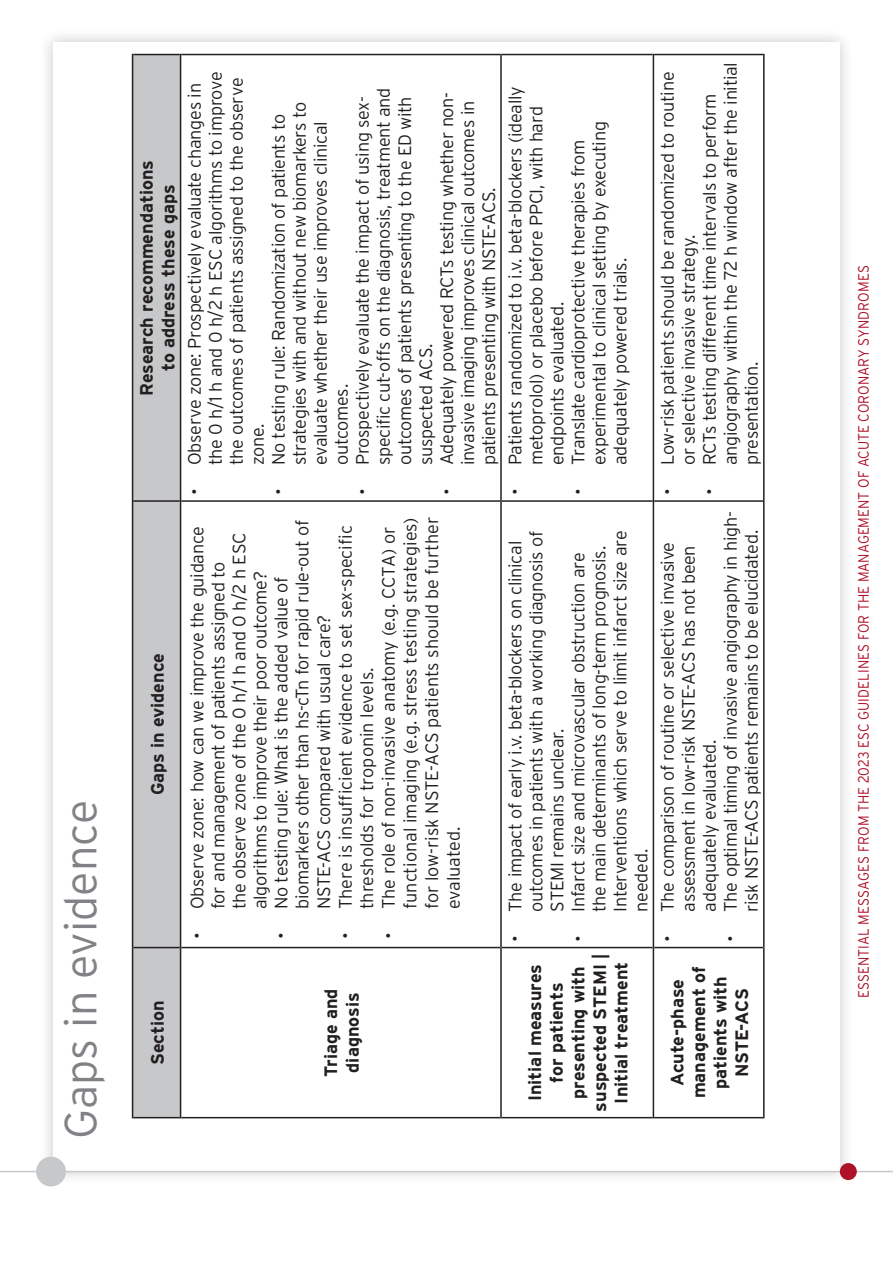
<style>
.page{position:relative;width:893px;height:1263px;background:#fff}
.page>*{position:absolute;margin:0;border:0;box-sizing:border-box;transform-origin:0 0}
.t1{font:300 45px "Interstate";color:#808285}
.t2{font:300 18px/21px "Interstate";letter-spacing:-.015em;color:#231f20}
.List_Paragraph{font:700 18px/21.6px "Interstate";color:#231f20;text-align:center}
.t3{font:300 15px "Interstate";letter-spacing:.005em;color:#ae1229;scale:.9 1}
</style>
<div class="page">
<div style="left:39px;top:28px;width:815px;height:1157px;background:#231f20;opacity:.25"></div>
<div style="left:53px;top:43px;width:787px;height:1128px;background:#fff"></div>
<hr style="left:0;top:1171px;width:893px;height:1px;background:#c7c8ca">
<div style="left:840px;top:1163px;width:17px;height:17px;background:#ae1229;border-radius:50%"></div>
<div style="left:36px;top:1157px;width:30px;height:29px;background:#c7c8ca;border-radius:50%"></div>
<div style="left:133px;top:55px;width:47px;height:1062px;background:#c7c8ca"></div>
<hr style="left:132px;top:947px;width:1px;height:171px;background:#231f20">
<hr style="left:133px;top:1117px;width:47px;height:1px;background:#231f20">
<hr style="left:132px;top:501px;width:1px;height:446px;background:#231f20">
<hr style="left:133px;top:947px;width:47px;height:1px;background:#231f20">
<hr style="left:132px;top:54px;width:1px;height:447px;background:#231f20">
<hr style="left:133px;top:500px;width:47px;height:2px;background:#231f20">
<hr style="left:133px;top:54px;width:47px;height:1px;background:#231f20">
<hr style="left:180px;top:947px;width:1px;height:171px;background:#231f20">
<hr style="left:181px;top:1117px;width:319px;height:1px;background:#231f20">
<hr style="left:180px;top:501px;width:1px;height:446px;background:#231f20">
<hr style="left:181px;top:947px;width:319px;height:1px;background:#231f20">
<hr style="left:180px;top:54px;width:1px;height:447px;background:#231f20">
<hr style="left:181px;top:500px;width:319px;height:2px;background:#231f20">
<hr style="left:181px;top:54px;width:319px;height:1px;background:#231f20">
<hr style="left:500px;top:947px;width:2px;height:171px;background:#231f20">
<hr style="left:502px;top:1117px;width:151px;height:1px;background:#231f20">
<hr style="left:500px;top:501px;width:2px;height:446px;background:#231f20">
<hr style="left:502px;top:947px;width:151px;height:1px;background:#231f20">
<hr style="left:500px;top:54px;width:2px;height:447px;background:#231f20">
<hr style="left:502px;top:500px;width:151px;height:2px;background:#231f20">
<hr style="left:502px;top:54px;width:151px;height:1px;background:#231f20">
<hr style="left:653px;top:947px;width:1px;height:171px;background:#231f20">
<hr style="left:654px;top:1117px;width:109px;height:1px;background:#231f20">
<hr style="left:653px;top:501px;width:1px;height:446px;background:#231f20">
<hr style="left:654px;top:947px;width:109px;height:1px;background:#231f20">
<hr style="left:653px;top:54px;width:1px;height:447px;background:#231f20">
<hr style="left:654px;top:500px;width:109px;height:2px;background:#231f20">
<hr style="left:654px;top:54px;width:109px;height:1px;background:#231f20">
<hr style="left:763px;top:947px;width:2px;height:171px;background:#231f20">
<hr style="left:763px;top:501px;width:2px;height:446px;background:#231f20">
<hr style="left:763px;top:54px;width:2px;height:447px;background:#231f20">
<p class="t1" style="left:55px;top:1139px;width:340px;rotate:-90deg">Gaps in evidence</p>
<p class="List_Paragraph" style="left:136px;top:396px;width:237px;rotate:-90deg">Research recommendations</p>
<p class="List_Paragraph" style="left:157px;top:371px;width:188px;rotate:-90deg">to address these gaps</p>
<p class="List_Paragraph" style="left:147px;top:795px;width:144px;rotate:-90deg">Gaps in evidence</p>
<p class="List_Paragraph" style="left:147px;top:1065px;width:66px;rotate:-90deg">Section</p>
<p class="t2" style="left:184px;top:465px;width:395px;text-indent:-30px;rotate:-90deg">• Observe zone: Prospectively evaluate changes in the 0 h/1 h and 0 h/2 h ESC algorithms to improve the outcomes of patients assigned to the observe zone.</p>
<p class="t2" style="left:352px;top:465px;width:379px;text-indent:-30px;rotate:-90deg">• Prospectively evaluate the impact of using sex&shy;specific cut-offs on the diagnosis, treatment and outcomes of patients presenting to the ED with suspected ACS.</p>
<p class="t2" style="left:436px;top:465px;width:375px;text-indent:-30px;rotate:-90deg">• Adequately powered RCTs testing whether non&shy;invasive imaging improves clinical outcomes in patients presenting with NSTE-ACS.</p>
<p class="t2" style="left:268px;top:465px;width:365px;text-indent:-30px;rotate:-90deg">• No testing rule: Randomization of patients to strategies with and without new biomarkers to evaluate whether their use improves clinical outcomes.</p>
<p class="t2" style="left:186px;top:909px;width:385px;text-indent:-30px;rotate:-90deg">• Observe zone: how can we improve the guidance for and management of patients assigned to<br>the observe zone of the 0 h/1 h and 0 h/2 h ESC algorithms to improve their poor outcome?</p>
<p class="t2" style="left:270px;top:909px;width:391px;text-indent:-30px;rotate:-90deg">• No testing rule: What is the added value of biomarkers other than hs-cTn for rapid rule-out of<br>NSTE-ACS compared with usual care?</p>
<p class="t2" style="left:334px;top:909px;width:385px;line-height:21.6px;text-indent:-30px;rotate:-90deg">• There is insufficient evidence to set sex-specific thresholds for troponin levels.</p>
<p class="t2" style="left:378px;top:909px;width:394px;line-height:21.6px;text-indent:-30px;rotate:-90deg">• The role of non-invasive anatomy (e.g. CCTA) or functional imaging (e.g. stress testing strategies) for low-risk NSTE-ACS patients should be further evaluated.</p>
<p class="List_Paragraph" style="left:320px;top:1077px;width:90px;text-align:left;rotate:-90deg">Triage and diagnosis</p>
<p class="t2" style="left:504px;top:465px;width:380px;text-indent:-30px;rotate:-90deg">• Patients randomized to i.v. beta-blockers (ideally metoprolol) or placebo before PPCI, with hard endpoints evaluated.</p>
<p class="t2" style="left:567px;top:465px;width:346px;text-indent:-30px;rotate:-90deg">• Translate cardioprotective therapies from experimental to clinical setting by executing adequately powered trials.</p>
<p class="t2" style="left:504px;top:912px;width:382px;text-indent:-30px;rotate:-90deg">• The impact of early i.v. beta-blockers on clinical outcomes in patients with a working diagnosis of<br>STEMI remains unclear.</p>
<p class="t2" style="left:567px;top:912px;width:383px;text-indent:-30px;rotate:-90deg">• Infarct size and microvascular obstruction are the main determinants of long-term prognosis.<br>Interventions which serve to limit infarct size are needed.</p>
<p class="List_Paragraph" style="left:524px;top:1111px;width:159px;rotate:-90deg">Initial measures for patients presenting with suspected STEMI |<br>Initial treatment</p>
<p class="t2" style="left:657px;top:465px;width:395px;text-indent:-30px;rotate:-90deg">• Low-risk patients should be randomized to routine or selective invasive strategy.</p>
<p class="t2" style="left:699px;top:465px;width:405px;text-indent:-30px;rotate:-90deg">• RCTs testing different time intervals to perform angiography within the 72 h window after the initial presentation.</p>
<p class="t2" style="left:720px;top:912px;width:402px;text-indent:-30px;rotate:-90deg">• The optimal timing of invasive angiography in high&shy;risk NSTE-ACS patients remains to be elucidated.</p>
<p class="t2" style="left:657px;top:912px;width:371px;text-indent:-30px;rotate:-90deg">• The comparison of routine or selective invasive assessment in low-risk NSTE-ACS has not been adequately evaluated.</p>
<p class="List_Paragraph" style="left:666px;top:1098px;width:133px;rotate:-90deg">Acute-phase management of patients with<br>NSTE-ACS</p>
<p class="t3" style="left:855px;top:998px;width:816px;rotate:-90deg">ESSENTIAL MESSAGES FROM THE 2023 ESC GUIDELINES FOR THE MANAGEMENT OF ACUTE CORONARY SYNDROMES</p>
</div>
